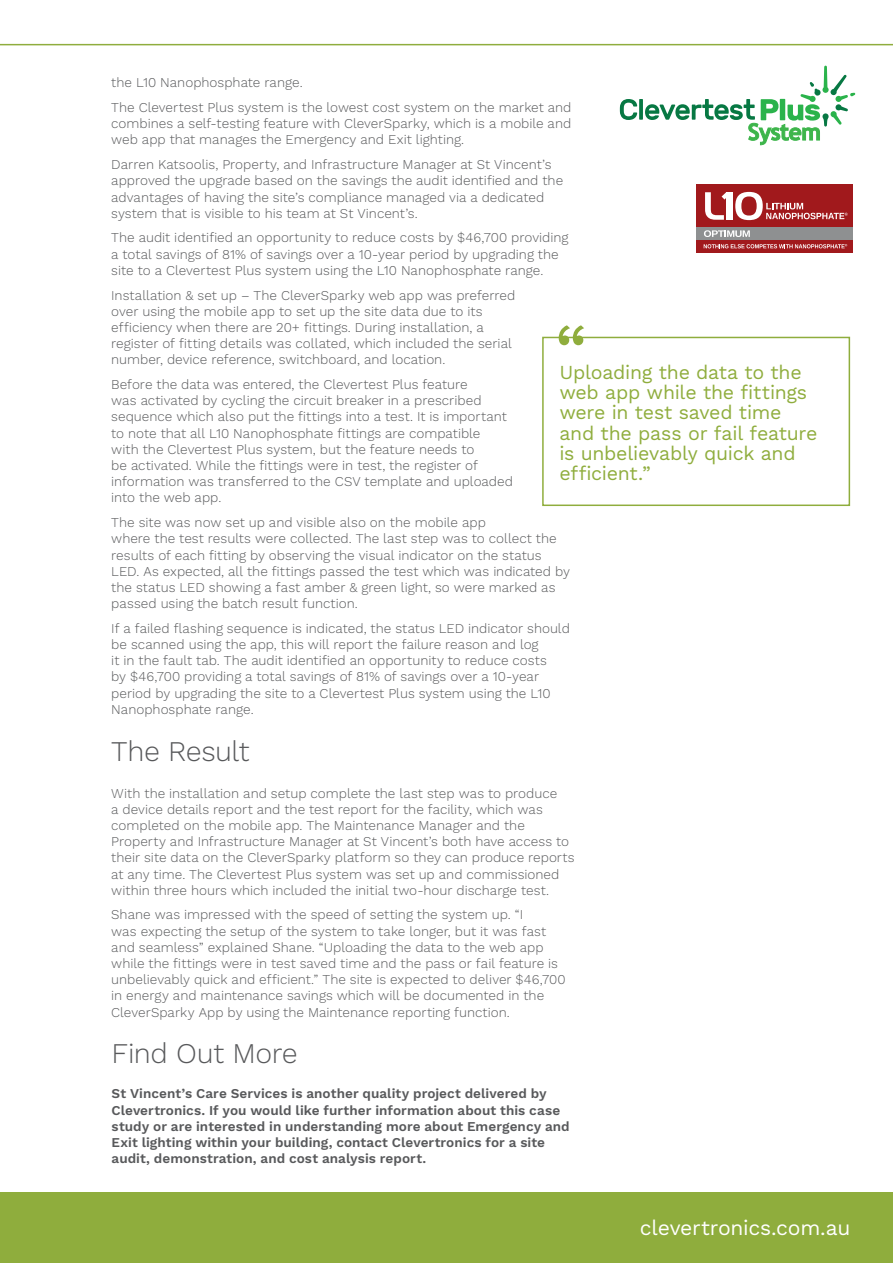
<style>
.page{position:relative;width:893px;height:1263px;background:#fff}
.page>*{position:absolute;margin:0;border:0;box-sizing:border-box;transform-origin:0 0}
.Bold_Copy{font:75px "Work Sans";color:#8fad3d}
.Body_Copy{font:300 28.5px "Work Sans";letter-spacing:-.015em;color:#58595b}
.Body_Copy-2{font:300 28.5px "Work Sans";letter-spacing:-.02em;color:#57585a}
.t1{font:21px "Work Sans";letter-spacing:-.015em;color:#fff}
.Bold_Copy-2{font:19.5px/20.2px "Work Sans";letter-spacing:-.015em;color:#8fad3d}
.Body_Copy-3{font:300 13.5px/16.2px "Work Sans";color:#57585a}
.Body_Copy-4{font:300 13.5px/16.2px "Work Sans";color:#58595b}
.Body_Copy-5{font:600 13.5px/16.2px "Work Sans";color:#58595b}
</style>
<div class="page">
<hr style="left:0;top:44px;width:893px;height:1px;background:#8fad3d">
<div style="left:0;top:1193px;width:893px;height:70px;background:#8fad3d"></div>
<svg style="left:620px;top:66px;width:235px;height:79px"></svg>
<div style="left:696px;top:184px;width:156px;height:69px;background:#a1191c"></div>
<div style="left:696px;top:227px;width:156px;height:13px;background:#8e9091"></div>
<svg style="left:704px;top:230px;width:46px;height:7px"></svg>
<svg style="left:704px;top:244px;width:143px;height:4px"></svg>
<svg style="left:705px;top:192px;width:143px;height:28px"></svg>
<div style="left:542px;top:337px;width:308px;height:169px;border:2px solid #8fad3d"></div>
<p class="Body_Copy-3" style="left:111px;top:75px;width:193px">the L10 Nanophosphate range.</p>
<p class="Body_Copy-3" style="left:111px;top:100px;width:462px;text-align:justify">The Clevertest Plus system is the lowest cost system on the market and combines a self-testing feature with CleverSparky, which is a mobile and web app that manages the Emergency and Exit lighting.</p>
<p class="Body_Copy-3" style="left:111px;top:157px;width:453px">Darren Katsoolis, Property, and Infrastructure Manager at St Vincent’s approved the upgrade based on the savings the audit identified and the advantages of having the site’s compliance managed via a dedicated system that is visible to his team at St Vincent’s.</p>
<p class="Body_Copy-3" style="left:111px;top:230px;width:459px">The audit identified an opportunity to reduce costs by $46,700 providing a total savings of 81% of savings over a 10-year period by upgrading the site to a Clevertest Plus system using the L10 Nanophosphate range.</p>
<p class="Body_Copy-3" style="left:111px;top:287px;width:406px">Installation &amp; set up – The CleverSparky web app was preferred over using the mobile app to set up the site data due to its efficiency when there are 20+ fittings. During installation, a register of fitting details was collated, which included the serial number, device reference, switchboard, and location.</p>
<p class="Body_Copy-3" style="left:111px;top:377px;width:403px">Before the data was entered, the Clevertest Plus feature<br>was activated by cycling the circuit breaker in a prescribed sequence which also put the fittings into a test. It is important to note that all L10 Nanophosphate fittings are compatible<br>with the Clevertest Plus system, but the feature needs to<br>be activated. While the fittings were in test, the register of information was transferred to the CSV template and uploaded into the web app.</p>
<p class="Body_Copy-3" style="left:111px;top:515px;width:460px">The site was now set up and visible also on the mobile app<br>where the test results were collected. The last step was to collect the results of each fitting by observing the visual indicator on the status LED. As expected, all the fittings passed the test which was indicated by the status LED showing a fast amber &amp; green light, so were marked as passed using the batch result function.</p>
<p class="Body_Copy-3" style="left:111px;top:621px;width:460px">If a failed flashing sequence is indicated, the status LED indicator should be scanned using the app, this will report the failure reason and log<br>it in the fault tab. The audit identified an opportunity to reduce costs<br>by $46,700 providing a total savings of 81% of savings over a 10-year period by upgrading the site to a Clevertest Plus system using the L10<br>Nanophosphate range.</p>
<p class="Body_Copy-2" style="left:111px;top:735px;width:140px">The Result</p>
<p class="Body_Copy-4" style="left:111px;top:785px;width:465px">With the installation and setup complete the last step was to produce<br>a device details report and the test report for the facility, which was completed on the mobile app. The Maintenance Manager and the Property and Infrastructure Manager at St Vincent’s both have access to their site data on the CleverSparky platform so they can produce reports at any time. The Clevertest Plus system was set up and commissioned within three hours which included the initial two-hour discharge test.</p>
<p class="Body_Copy-4" style="left:111px;top:907px;width:456px">Shane was impressed with the speed of setting the system up. “I<br>was expecting the setup of the system to take longer, but it was fast and seamless” explained Shane. “Uploading the data to the web app while the fittings were in test saved time and the pass or fail feature is unbelievably quick and efficient.” The site is expected to deliver $46,700 in energy and maintenance savings which will be documented in the CleverSparky App by using the Maintenance reporting function.</p>
<p class="Body_Copy" style="left:112px;top:1037px;width:188px">Find Out More</p>
<p class="Body_Copy-5" style="left:112px;top:1086px;width:460px">St Vincent’s Care Services is another quality project delivered by Clevertronics. If you would like further information about this case study or are interested in understanding more about Emergency and Exit lighting within your building, contact Clevertronics for a site audit, demonstration, and cost analysis report.</p>
<p class="Bold_Copy" style="left:555px;top:308px;width:35px">“</p>
<p class="Bold_Copy-2" style="left:559px;top:363px;width:260px">Uploading the data to the web app while the fittings were in test saved time and the pass or fail feature is unbelievably quick and efficient.”</p>
<p class="t1" style="left:640px;top:1215px;width:212px">clevertronics.com.au</p>
</div>
